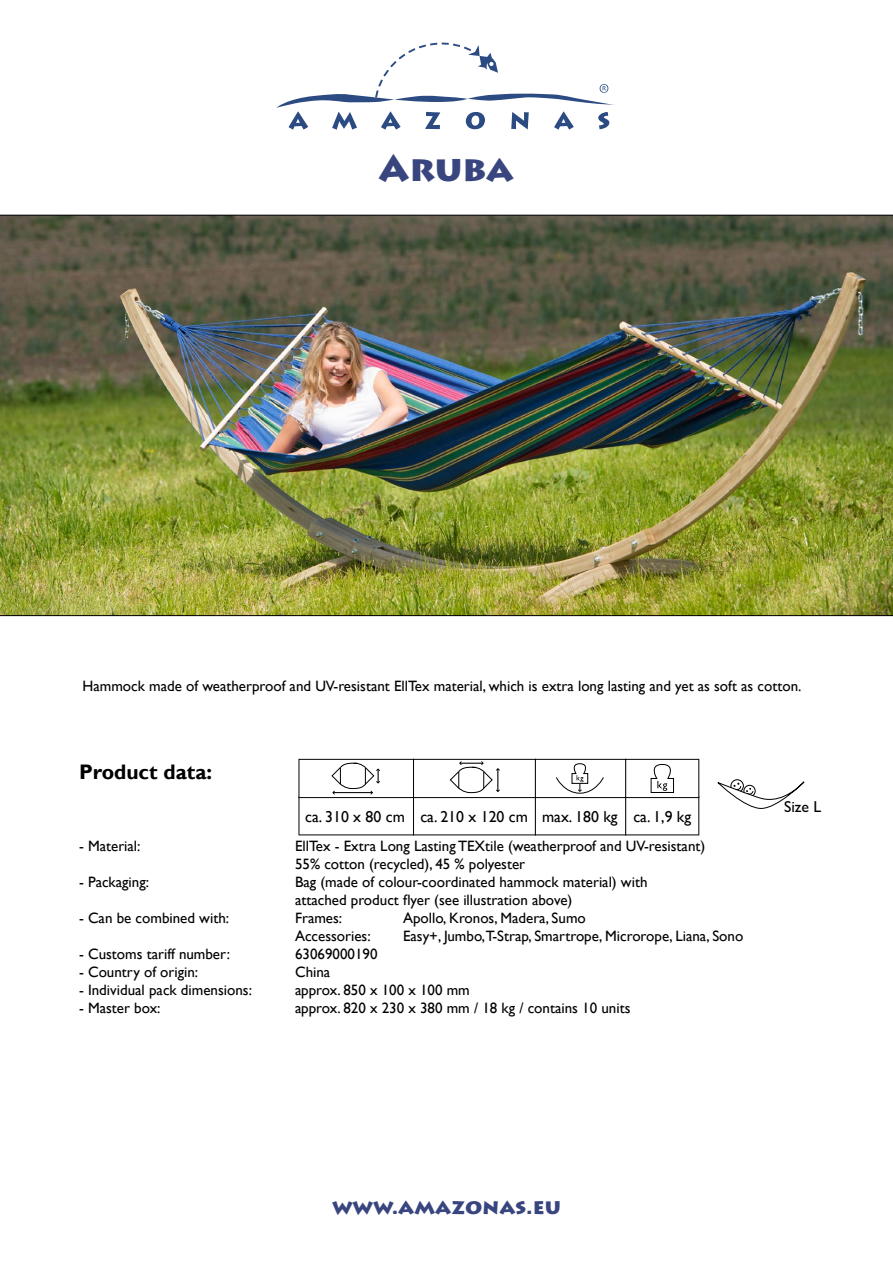
<style>
.page{position:relative;width:893px;height:1263px;background:#fff}
.page>*{position:absolute;margin:0;border:0;box-sizing:border-box;transform-origin:0 0}
.t1{font:900 36px "Lithos Pro";color:#39457f}
.t2{font:900 21px "Lithos Pro";color:#39457f}
.t3{font:700 21px "Gill Sans";color:#000}
.t4{font:15.9px "Gill Sans";color:#000}
.t5{font:15.75px "Gill Sans";color:#000}
.t6{font:15px/18px "Gill Sans";color:#000}
</style>
<div class="page">
<svg style="left:276px;top:43px;width:338px;height:87px"></svg>
<div style="left:730px;top:779px;width:14px;height:14px;border:1px solid #000;border-radius:50%"></div>
<svg style="left:718px;top:782px;width:87px;height:27px"></svg>
<img style="left:0;top:215px;width:893px;height:401px">
<svg style="left:298px;top:759px;width:401px;height:76px"></svg>
<h1 class="t1" style="left:379px;top:146px;width:136px">Aruba</h1>
<p class="t6" style="left:83px;top:677px;width:720px">Hammock made of weatherproof and UV-resistant EllTex material, which is extra long lasting and yet as soft as cotton.</p>
<h2 class="t3" style="left:79px;top:759px;width:135px">Product data:</h2>
<p class="t5" style="left:305px;top:808px;width:388px">ca. 310 x 80 cm ca. 210 x 120 cm max. 180 kg ca. 1,9 kg</p>
<p class="t6" style="left:79px;top:837px;width:63px">- Material:</p>
<p class="t6" style="left:295px;top:837px;width:412px">EllTex - Extra Long Lasting TEXtile (weatherproof and UV-resistant)<br>55% cotton (recycled), 45 % polyester</p>
<p class="t6" style="left:79px;top:873px;width:72px">- Packaging:</p>
<p class="t6" style="left:295px;top:873px;width:354px">Bag (made of colour-coordinated hammock material) with attached product flyer (see illustration above)</p>
<p class="t6" style="left:79px;top:909px;width:152px">- Can be combined with:</p>
<p class="t6" style="left:295px;top:909px;width:49px">Frames:</p>
<p class="t6" style="left:403px;top:909px;width:184px">Apollo, Kronos, Madera, Sumo</p>
<p class="t6" style="left:295px;top:927px;width:77px">Accessories:</p>
<p class="t6" style="left:403px;top:927px;width:342px">Easy+, Jumbo,T-Strap, Smartrope, Microrope, Liana, Sono</p>
<p class="t6" style="left:79px;top:945px;width:152px">- Customs tariff number:</p>
<p class="t6" style="left:295px;top:945px;width:84px">63069000190</p>
<p class="t6" style="left:79px;top:963px;width:121px">- Country of origin:</p>
<p class="t6" style="left:295px;top:963px;width:37px">China</p>
<p class="t6" style="left:79px;top:981px;width:174px">- Individual pack dimensions:</p>
<p class="t6" style="left:295px;top:981px;width:176px">approx. 850 x 100 x 100 mm</p>
<p class="t6" style="left:79px;top:999px;width:83px">- Master box:</p>
<p class="t6" style="left:295px;top:999px;width:337px">approx. 820 x 230 x 380 mm / 18 kg / contains 10 units</p>
<p class="t4" style="left:784px;top:797px;width:39px">Size L</p>
<h2 class="t2" style="left:332px;top:1194px;width:230px">www.amazonas.eu</h2>
</div>
